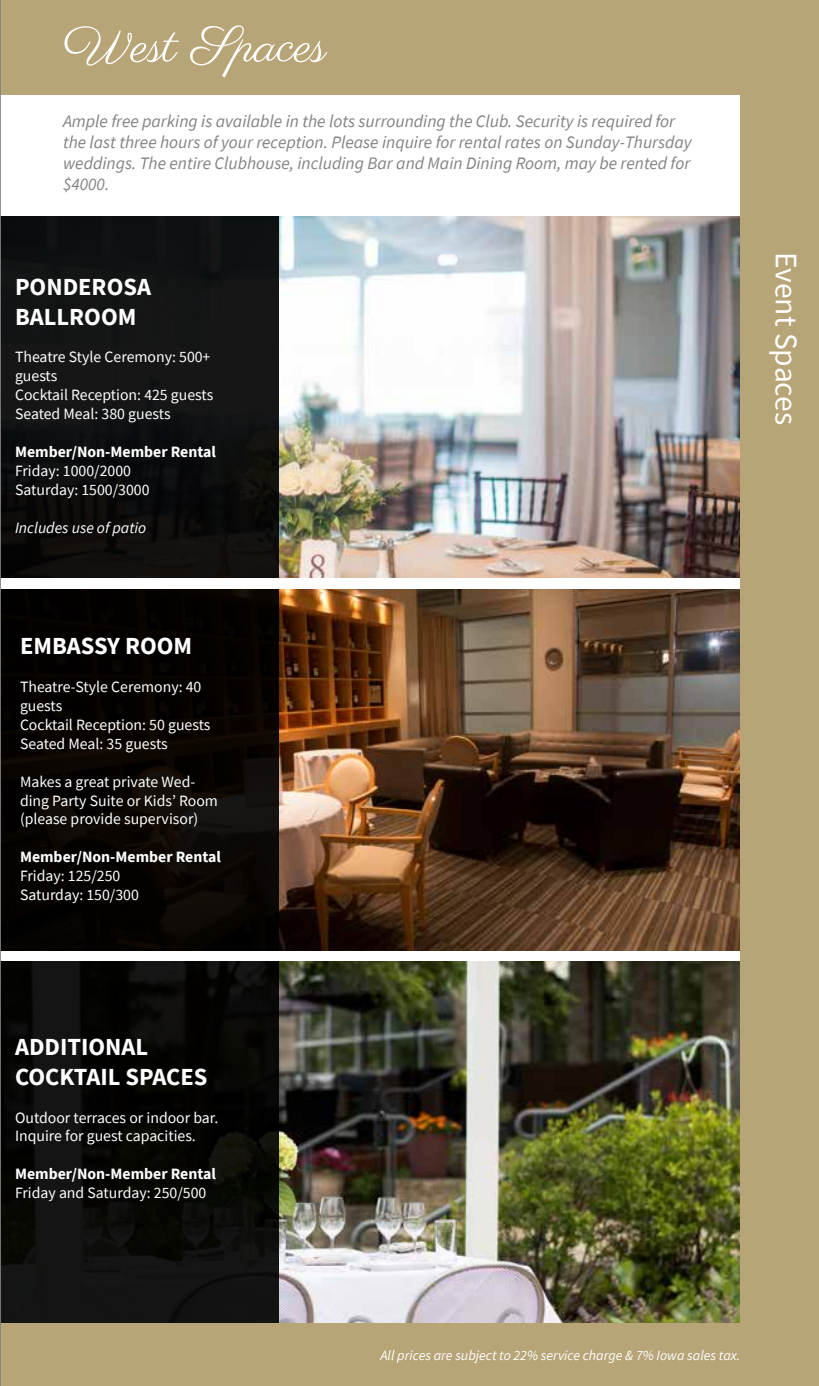
<style>
.page{position:relative;width:819px;height:1386px;background:#fff}
.page>*{position:absolute;margin:0;border:0;box-sizing:border-box;transform-origin:0 0}
.t1{font:50.75px "Parisienne";color:#fff}
.t2{font:31.5px "Source Sans Pro";color:#fff}
.t3{font:700 24.5px/29.4px "Source Sans Pro";color:#fff}
.t4{font:italic 17.5px/21px "Source Sans Pro";color:#828282}
.t5{font:15.75px/18.9px "Source Sans Pro";color:#fff}
.t6{font:700 15.75px "Source Sans Pro";color:#fff}
.t7{font:italic 15.75px "Source Sans Pro";color:#fff}
.t8{font:italic 14px "Source Sans Pro";color:#fff}
</style>
<div class="page">
<div style="left:0;top:0;width:819px;height:94px;background:#b7a477"></div>
<div style="left:0;top:1323px;width:819px;height:63px;background:#b7a477"></div>
<img style="left:278px;top:217px;width:462px;height:361px">
<img style="left:278px;top:589px;width:462px;height:361px">
<img style="left:278px;top:962px;width:462px;height:361px">
<div style="left:0;top:217px;width:278px;height:361px;background:#111212"></div>
<div style="left:0;top:962px;width:278px;height:361px;background:linear-gradient(to right,#0d0d0c,#090a07)"></div>
<div style="left:0;top:589px;width:278px;height:361px;background:#000"></div>
<div style="left:740px;top:0;width:79px;height:1386px;background:#b7a477"></div>
<hr style="left:0;top:0;width:1px;height:1386px;background:#828282">
<h1 class="t1" style="left:63px;top:15px;width:265px">West Spaces</h1>
<p class="t4" style="left:63px;top:110px;width:630px">Ample free parking is available in the lots surrounding the Club. Security is required for the last three hours of your reception. Please inquire for rental rates on Sunday-Thursday weddings. The entire Clubhouse, including Bar and Main Dining Room, may be rented for $4000.</p>
<h3 class="t3" style="left:15px;top:272px;width:138px">PONDEROSA<br>BALLROOM</h3>
<p class="t5" style="left:15px;top:348px;width:200px">Theatre Style Ceremony: 500+ guests<br>Cocktail Reception: 425 guests<br>Seated Meal: 380 guests</p>
<p class="t6" style="left:15px;top:441px;width:202px">Member/Non-Member Rental</p>
<p class="t5" style="left:15px;top:461px;width:136px">Friday: 1000/2000<br>Saturday: 1500/3000</p>
<p class="t7" style="left:15px;top:517px;width:133px">Includes use of patio</p>
<h3 class="t3" style="left:20px;top:631px;width:174px">EMBASSY ROOM</h3>
<p class="t5" style="left:20px;top:677px;width:192px">Theatre-Style Ceremony: 40 guests<br>Cocktail Reception: 50 guests<br>Seated Meal: 35 guests</p>
<p class="t5" style="left:20px;top:772px;width:200px">Makes a great private Wed&shy;ding Party Suite or Kids’ Room (please provide supervisor)</p>
<p class="t6" style="left:20px;top:846px;width:202px">Member/Non-Member Rental</p>
<p class="t5" style="left:20px;top:866px;width:120px">Friday: 125/250<br>Saturday: 150/300</p>
<h3 class="t3" style="left:15px;top:1032px;width:194px">ADDITIONAL<br>COCKTAIL SPACES</h3>
<p class="t5" style="left:15px;top:1108px;width:205px">Outdoor terraces or indoor bar.<br>Inquire for guest capacities.</p>
<p class="t6" style="left:15px;top:1163px;width:202px">Member/Non-Member Rental</p>
<p class="t5" style="left:15px;top:1183px;width:193px">Friday and Saturday: 250/500</p>
<h2 class="t2" style="left:806px;top:252px;width:174px;rotate:90deg">Event Spaces</h2>
<p class="t8" style="left:380px;top:1346px;width:361px">All prices are subject to 22% service charge &amp; 7% Iowa sales tax.</p>
</div>
